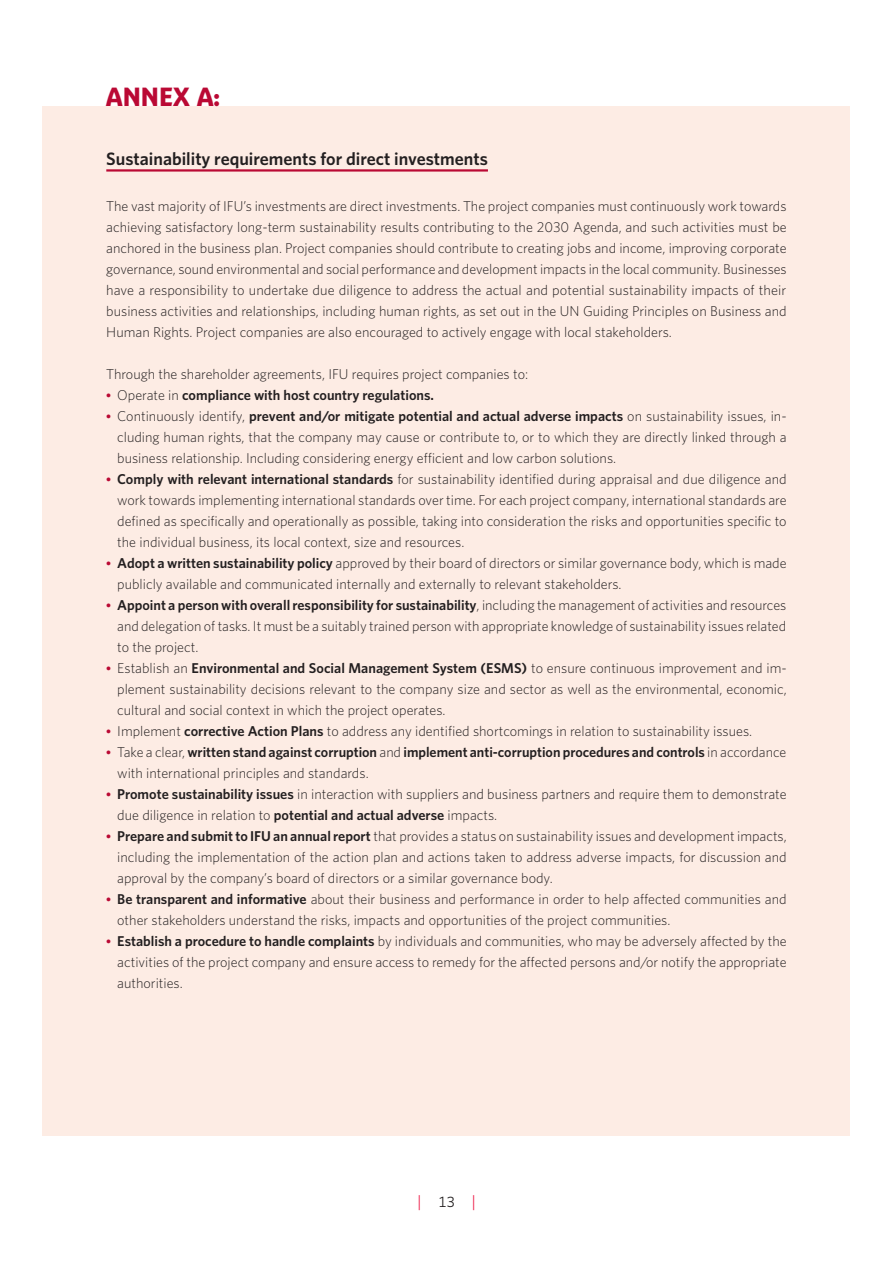
<style>
.page{position:relative;width:893px;height:1263px;background:#fff}
.page>*{position:absolute;margin:0;border:0;box-sizing:border-box;transform-origin:0 0}
.t1{font:26.25px "IFU Headline";color:#ba0934}
.t2{font:600 18px "Whitney";color:#231f20}
.t3{font:15px "Klavika";color:#ed1845}
.t4{font:300 14.25px/21px "Whitney";color:#231f20;text-align:justify}
.t5{font:600 14.25px/21px "Whitney";color:#231f20}
.s1{font-family:"Klavika";font-weight:700;color:#ba0934}
.s2{font-weight:300}
.s3{font-weight:600}
.s4{font-family:"Whitney";color:#231f20}
</style>
<div class="page">
<div style="left:43px;top:106px;width:807px;height:1029px;background:#fdece4"></div>
<hr style="left:106px;top:169px;width:382px;height:3px;background:#ba0934">
<h1 class="t1" style="left:106px;top:81px;width:115px">ANNEX A:</h1>
<p class="t2" style="left:106px;top:147px;width:383px">Sustainability requirements for direct investments</p>
<p class="t4" style="left:106px;top:195px;width:682px">The vast majority of IFU’s investments are direct investments. The project companies must continuously work towards achieving satisfactory long-term sustainability results contributing to the 2030 Agenda, and such activities must be anchored in the business plan. Project companies should contribute to creating jobs and income, improving corporate governance, sound environmental and social performance and development impacts in the local community. Businesses have a responsibility to undertake due diligence to address the actual and potential sustainability impacts of their business activities and relationships, including human rights, as set out in the UN Guiding Principles on Business and Human Rights. Project companies are also encouraged to actively engage with local stakeholders.</p>
<p class="t4" style="left:106px;top:363px;width:423px">Through the shareholder agreements, IFU requires project companies to:</p>
<p class="t5" style="left:106px;top:385px;width:329px"><span class="s1">•</span> <span class="s2">Operate in</span> compliance with host country regulations.</p>
<p class="t4" style="left:117px;top:405px;width:671px;text-indent:-11px"><span class="s1">•</span> Continuously identify, <span class="s3">prevent and/or mitigate potential and actual adverse impacts</span> on sustainability issues, in&shy;cluding human rights, that the company may cause or contribute to, or to which they are directly linked through a business relationship. Including considering energy efficient and low carbon solutions.</p>
<p class="t4" style="left:117px;top:468px;width:671px;text-indent:-11px"><span class="s1">•</span> <span class="s3">Comply with relevant international standards</span> for sustainability identified during appraisal and due diligence and work towards implementing international standards over time. For each project company, international standards are defined as specifically and operationally as possible, taking into consideration the risks and opportunities specific to the individual business, its local context, size and resources.</p>
<p class="t4" style="left:117px;top:552px;width:671px;text-indent:-11px"><span class="s1">•</span> <span class="s3">Adopt a written sustainability policy</span> approved by their board of directors or similar governance body, which is made publicly available and communicated internally and externally to relevant stakeholders.</p>
<p class="t4" style="left:117px;top:594px;width:671px;text-indent:-11px"><span class="s1">•</span> <span class="s3">Appoint a person with overall responsibility for sustainability</span>, including the management of activities and resources and delegation of tasks. It must be a suitably trained person with appropriate knowledge of sustainability issues related to the project.</p>
<p class="t4" style="left:117px;top:657px;width:671px;text-indent:-11px"><span class="s1">•</span> Establish an <span class="s3">Environmental and Social Management System (ESMS)</span> to ensure continuous improvement and im&shy;plement sustainability decisions relevant to the company size and sector as well as the environmental, economic, cultural and social context in which the project operates.</p>
<p class="t4" style="left:106px;top:720px;width:647px"><span class="s1">•</span> Implement <span class="s3">corrective Action Plans</span> to address any identified shortcomings in relation to sustainability issues.</p>
<p class="t5" style="left:117px;top:742px;width:670px;text-indent:-11px"><span class="s1">•</span> <span class="s2">Take a clear,</span> written stand against corruption <span class="s2">and</span> implement anti-corruption procedures and controls <span class="s2">in accordance with international principles and standards.</span></p>
<p class="t4" style="left:117px;top:783px;width:671px;text-indent:-11px"><span class="s1">•</span> <span class="s3">Promote sustainability issues</span> in interaction with suppliers and business partners and require them to demonstrate due diligence in relation to <span class="s3">potential and actual adverse</span> impacts.</p>
<p class="t4" style="left:117px;top:825px;width:671px;text-indent:-11px"><span class="s1">•</span> <span class="s3">Prepare and submit to IFU an annual report</span> that provides a status on sustainability issues and development impacts, including the implementation of the action plan and actions taken to address adverse impacts, for discussion and approval by the company’s board of directors or a similar governance body.</p>
<p class="t4" style="left:117px;top:888px;width:671px;text-indent:-11px"><span class="s1">•</span> <span class="s3">Be transparent and informative</span> about their business and performance in order to help affected communities and other stakeholders understand the risks, impacts and opportunities of the project communities.</p>
<p class="t4" style="left:117px;top:930px;width:671px;text-indent:-11px"><span class="s1">•</span> <span class="s3">Establish a procedure to handle complaints</span> by individuals and communities, who may be adversely affected by the activities of the project company and ensure access to remedy for the affected persons and/or notify the appropriate authorities.</p>
<p class="t3" style="left:417px;top:1192px;width:60px">| <span class="s4">13</span> |</p>
</div>
